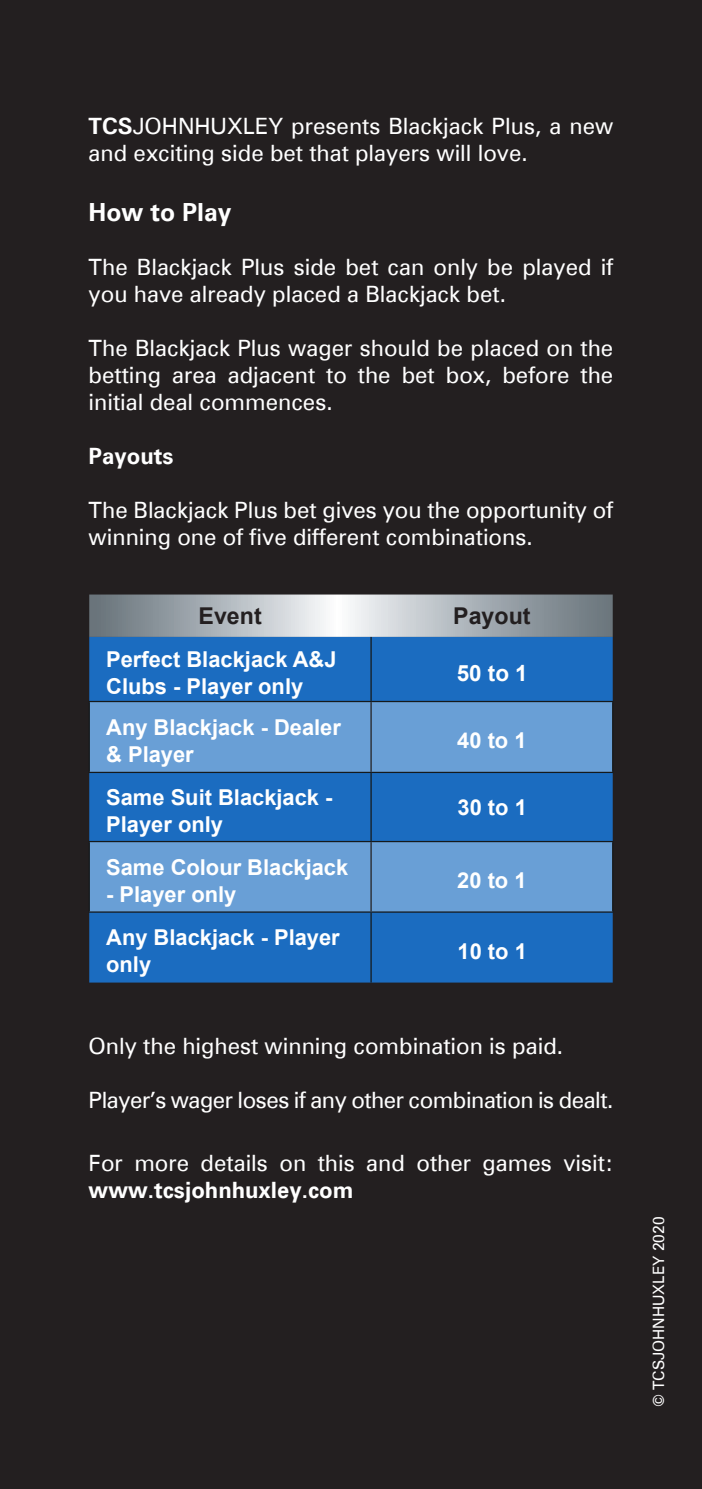
<style>
.page{position:relative;width:702px;height:1489px;background:#fff}
.page>*{position:absolute;margin:0;border:0;box-sizing:border-box;transform-origin:0 0}
.t1{font:700 25px "Zurich BT";color:#fff}
.t2{font:700 23.25px "Arial";color:#231f20}
.t3{font:22.5px/27px "Zurich BT";color:#fff}
.t4{font:22.5px "Zurich BT";letter-spacing:-.02em;color:#fff}
.t5{font:700 22.5px "Zurich BT";color:#fff}
.t6{font:700 22.5px "Arial";color:#fff}
.t7{font:700 22px/27px "Arial";color:#fff}
.t8{font:15.5px "Zurich BT";color:#fff}
.s1{font-weight:700}
</style>
<div class="page">
<div style="left:0;top:0;width:702px;height:1488px;background:#231f20"></div>
<svg style="left:89px;top:594px;width:523px;height:43px;background:#aab1b7"></svg>
<div style="left:89px;top:637px;width:523px;height:345px;background:#1b6cc0"></div>
<svg style="left:89px;top:702px;width:523px;height:209px;background:#4f8dce"></svg>
<hr style="left:370px;top:702px;width:1px;height:69px;background:#231f20">
<hr style="left:370px;top:637px;width:1px;height:64px;background:#15191b">
<hr style="left:370px;top:773px;width:1px;height:67px;background:#15191b">
<hr style="left:370px;top:912px;width:1px;height:70px;background:#15191b">
<hr style="left:370px;top:842px;width:1px;height:69px;background:#231f20">
<hr style="left:89px;top:701px;width:282px;height:1px;background:#15191b">
<hr style="left:89px;top:702px;width:1px;height:69px;background:#15191b">
<hr style="left:371px;top:701px;width:242px;height:1px;background:#15191b">
<hr style="left:612px;top:702px;width:1px;height:69px;background:#15191b">
<hr style="left:89px;top:771px;width:282px;height:2px;background:#15191b">
<hr style="left:371px;top:771px;width:242px;height:2px;background:#15191b">
<hr style="left:89px;top:840px;width:282px;height:2px;background:#15191b">
<hr style="left:89px;top:842px;width:1px;height:69px;background:#15191b">
<hr style="left:371px;top:840px;width:242px;height:2px;background:#15191b">
<hr style="left:612px;top:842px;width:1px;height:69px;background:#15191b">
<hr style="left:89px;top:911px;width:282px;height:1px;background:#15191b">
<hr style="left:371px;top:911px;width:242px;height:1px;background:#15191b">
<p class="t3" style="left:89px;top:112px;width:526px"><span class="s1">TCS</span>JOHNHUXLEY presents Blackjack Plus, a new and exciting side bet that players will love.</p>
<p class="t1" style="left:89px;top:197px;width:144px">How to Play</p>
<p class="t3" style="left:89px;top:253px;width:526px">The Blackjack Plus side bet can only be played if you have already placed a Blackjack bet.</p>
<p class="t3" style="left:89px;top:334px;width:526px;text-align:justify">The Blackjack Plus wager should be placed on the betting area adjacent to the bet box, before the initial deal commences.</p>
<p class="t5" style="left:89px;top:442px;width:87px">Payouts</p>
<p class="t3" style="left:89px;top:496px;width:526px">The Blackjack Plus bet gives you the opportunity of winning one of five different combinations.</p>
<p class="t2" style="left:198px;top:599px;width:65px">Event</p>
<p class="t2" style="left:453px;top:599px;width:79px">Payout</p>
<p class="t7" style="left:106px;top:646px;width:232px">Perfect Blackjack A&amp;J<br>Clubs - Player only</p>
<p class="t6" style="left:456px;top:657px;width:73px">50 to 1</p>
<p class="t7" style="left:106px;top:713px;width:236px">Any Blackjack - Dealer &amp; Player</p>
<p class="t7" style="left:457px;top:727px;width:71px">40 to 1</p>
<p class="t7" style="left:106px;top:783px;width:228px">Same Suit Blackjack -<br>Player only</p>
<p class="t7" style="left:457px;top:793px;width:71px">30 to 1</p>
<p class="t7" style="left:106px;top:853px;width:243px">Same Colour Blackjack</p>
<p class="t7" style="left:106px;top:880px;width:132px">- Player only</p>
<p class="t7" style="left:457px;top:867px;width:71px">20 to 1</p>
<p class="t7" style="left:106px;top:924px;width:235px">Any Blackjack - Player only</p>
<p class="t7" style="left:457px;top:937px;width:71px">10 to 1</p>
<p class="t3" style="left:89px;top:1032px;width:476px">Only the highest winning combination is paid.</p>
<p class="t4" style="left:89px;top:1086px;width:526px">Player’s wager loses if any other combination is dealt.</p>
<p class="t3" style="left:89px;top:1149px;width:526px">For more details on this and other games visit: <span class="s1">www.tcsjohnhuxley.com</span></p>
<p class="t8" style="left:649px;top:1407px;width:192px;rotate:-90deg">© TCSJOHNHUXLEY 2020</p>
</div>
